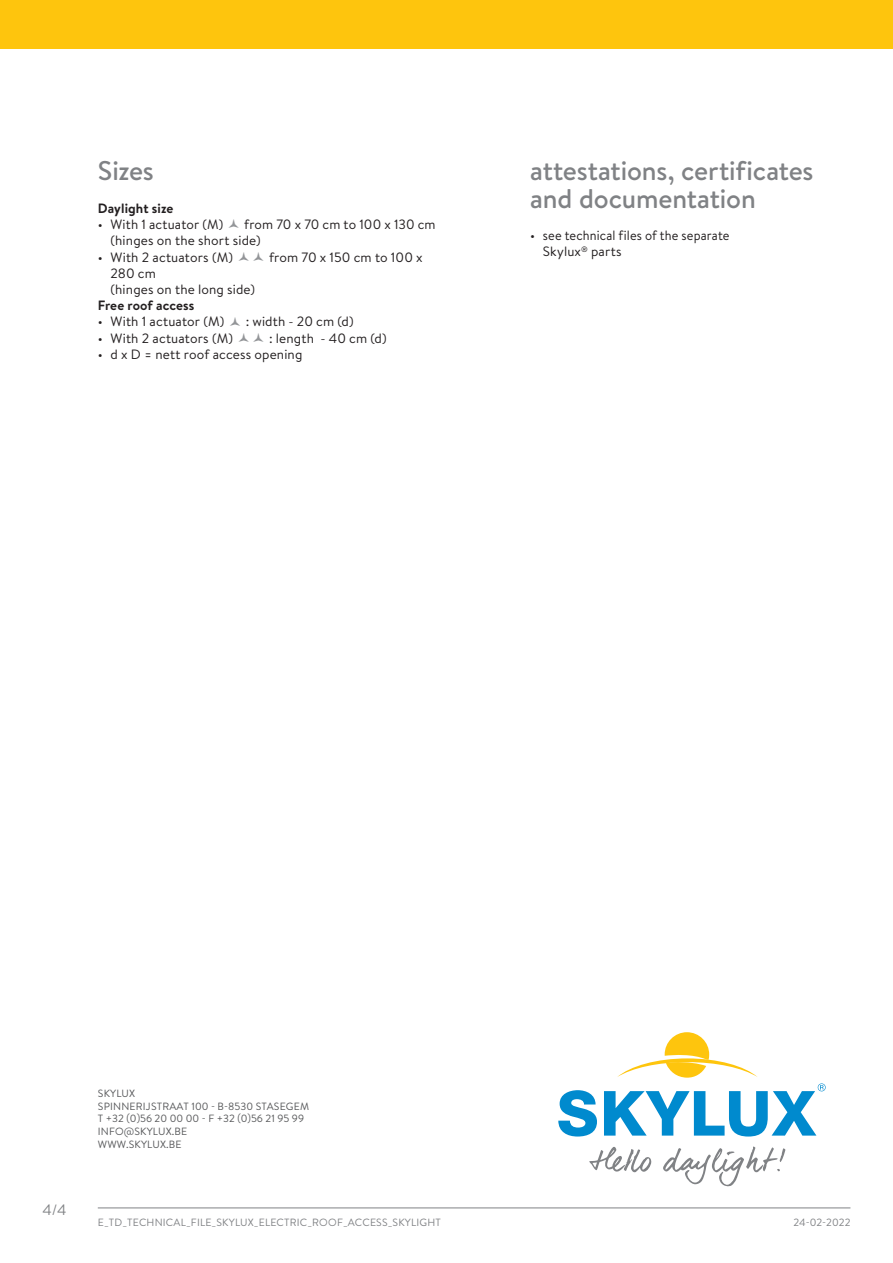
<style>
.page{position:relative;width:893px;height:1263px;background:#fff}
.page>*{position:absolute;margin:0;border:0;box-sizing:border-box;transform-origin:0 0}
.tekst_cursief{font:500 27px/27px "Brandon Text";letter-spacing:-.005em;color:#808285}
.t1{font:15px "Brandon Text";color:#808285}
.tekst_insprong{font:13.5px "Brandon Text";letter-spacing:.01em;color:#231f20}
.tekst_insprong-2{font:700 13.5px "Brandon Text";letter-spacing:.005em;color:#231f20}
.t2{font:10.5px "Brandon Text";letter-spacing:.02em;color:#808285}
.t3{font:10.5px "Brandon Text";letter-spacing:.02em;color:#57585a}
.t4{font:10.5px "Brandon Text";color:#57585a}
</style>
<div class="page">
<hr style="left:98px;top:1207px;width:752px;height:1px;background:#808285">
<div style="left:0;top:0;width:893px;height:49px;background:#fec50d"></div>
<div style="left:511px;top:1008px;width:353px;height:201px;background:#fff"></div>
<svg style="left:558px;top:1090px;width:39px;height:46px"></svg>
<svg style="left:589px;top:1147px;width:62px;height:25px"></svg>
<svg style="left:663px;top:1146px;width:122px;height:41px"></svg>
<svg style="left:604px;top:1032px;width:222px;height:104px"></svg>
<p class="tekst_cursief" style="left:98px;top:157px;width:58px">Sizes</p>
<p class="tekst_insprong-2" style="left:98px;top:199px;width:77px">Daylight size</p>
<p class="tekst_insprong" style="left:98px;top:215px;width:127px">• With 1 actuator (M)</p>
<p class="tekst_insprong" style="left:244px;top:215px;width:193px">from 70 x 70 cm to 100 x 130 cm</p>
<p class="tekst_insprong" style="left:111px;top:231px;width:152px">(hinges on the short side)</p>
<p class="tekst_insprong" style="left:98px;top:248px;width:137px">• With 2 actuators (M)</p>
<p class="tekst_insprong" style="left:269px;top:248px;width:155px">from 70 x 150 cm to 100 x</p>
<p class="tekst_insprong" style="left:111px;top:264px;width:47px">280 cm</p>
<p class="tekst_insprong" style="left:111px;top:280px;width:146px">(hinges on the long side)</p>
<p class="tekst_insprong-2" style="left:98px;top:296px;width:98px">Free roof access</p>
<p class="tekst_insprong" style="left:98px;top:312px;width:128px">• With 1 actuator (M)</p>
<p class="tekst_insprong" style="left:246px;top:312px;width:109px">: width - 20 cm (d)</p>
<p class="tekst_insprong" style="left:98px;top:329px;width:137px">• With 2 actuators (M)</p>
<p class="tekst_insprong" style="left:269px;top:329px;width:119px">: length - 40 cm (d)</p>
<p class="tekst_insprong" style="left:98px;top:345px;width:206px">• d x D = nett roof access opening</p>
<p class="tekst_cursief" style="left:530px;top:157px;width:285px">attestations, certificates and documentation</p>
<p class="tekst_insprong" style="left:530px;top:226px;width:201px">• see technical files of the separate</p>
<p class="tekst_insprong" style="left:543px;top:242px;width:80px">Skylux<sup>®</sup> parts</p>
<p class="t1" style="left:43px;top:1199px;width:26px">4/4</p>
<p class="t3" style="left:98px;top:1086px;width:39px">SKYLUX</p>
<p class="t3" style="left:98px;top:1099px;width:213px">SPINNERIJSTRAAT 100 - B-8530 STASEGEM</p>
<p class="t4" style="left:98px;top:1111px;width:208px">T +32 (0)56 20 00 00 - F +32 (0)56 21 95 99</p>
<p class="t3" style="left:98px;top:1124px;width:91px">INFO@SKYLUX.BE</p>
<p class="t3" style="left:98px;top:1137px;width:85px">WWW.SKYLUX.BE</p>
<p class="t2" style="left:98px;top:1215px;width:345px">E_TD_TECHNICAL_FILE_SKYLUX_ELECTRIC_ROOF_ACCESS_SKYLIGHT</p>
<p class="t2" style="left:793px;top:1215px;width:58px">24-02-2022</p>
</div>
